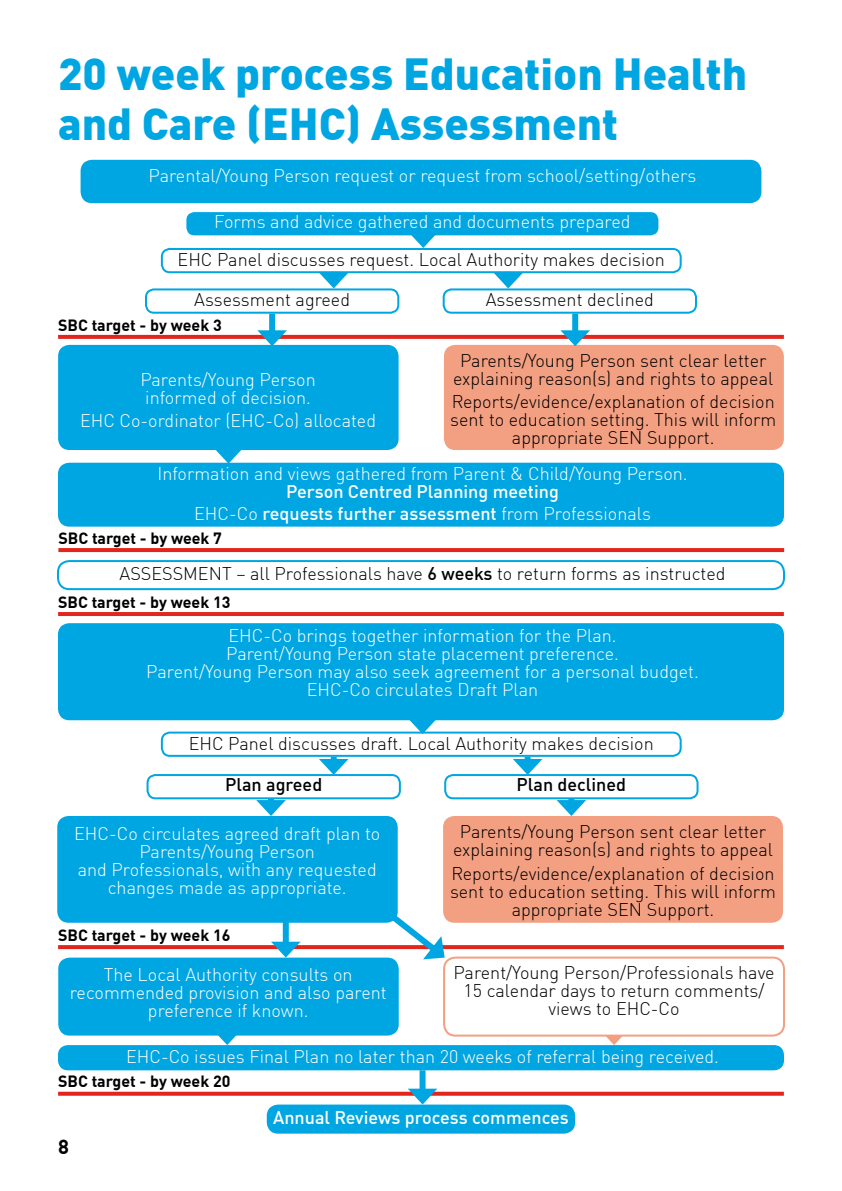
<style>
.page{position:relative;width:842px;height:1191px;background:#fff}
.page>*{position:absolute;margin:0;border:0;box-sizing:border-box;transform-origin:0 0}
.t1{font:900 44px/50px "DIN Offc";color:#00a6e2}
.t2{font:700 20px "DIN Offc";color:#000}
.t3{font:300 18px/18px "DIN Offc";color:#fff;text-align:center}
.t4{font:300 18px/18px "DIN Offc";color:#000;text-align:center}
.t5{font:500 18px/21.6px "DIN Offc";color:#fff;text-align:center}
.t6{font:500 18px "DIN Offc";color:#000}
.t7{font:700 16px "DIN Offc";color:#000}
.s1{font-weight:300}
.s2{font-weight:500}
</style>
<div class="page">
<div style="left:81px;top:160px;width:680px;height:43px;background:#00a6e2;border-radius:11px"></div>
<div style="left:186px;top:212px;width:472px;height:23px;background:#00a6e2;border-radius:8px"></div>
<div style="left:161px;top:248px;width:521px;height:25px;border:2px solid #00a6e2;border-radius:8px"></div>
<div style="left:161px;top:731px;width:521px;height:26px;border:2px solid #00a6e2;border-radius:8px"></div>
<div style="left:145px;top:288px;width:254px;height:26px;border:2px solid #00a6e2;border-radius:8px"></div>
<div style="left:443px;top:288px;width:254px;height:26px;border:2px solid #00a6e2;border-radius:8px"></div>
<svg style="left:58px;top:335px;width:726px;height:4px;background:#e22b23"></svg>
<div style="left:58px;top:345px;width:341px;height:105px;background:#00a6e2;border-radius:11px"></div>
<div style="left:444px;top:345px;width:340px;height:105px;background:#f39f82;border-radius:11px"></div>
<div style="left:58px;top:463px;width:726px;height:63px;background:#00a6e2;border-radius:11px"></div>
<svg style="left:58px;top:548px;width:726px;height:4px;background:#e22820"></svg>
<div style="left:57px;top:560px;width:728px;height:30px;border:2px solid #00a6e2;border-radius:11px"></div>
<hr style="left:58px;top:612px;width:726px;height:4px;background:#e2251d">
<div style="left:58px;top:623px;width:726px;height:97px;background:#00a6e2;border-radius:11px"></div>
<div style="left:147px;top:774px;width:254px;height:25px;border:2px solid #00a6e2;border-radius:8px"></div>
<div style="left:444px;top:774px;width:254px;height:25px;border:2px solid #00a6e2;border-radius:8px"></div>
<div style="left:57px;top:816px;width:341px;height:106px;background:#00a6e2;border-radius:11px"></div>
<div style="left:443px;top:816px;width:340px;height:106px;background:#f39f82;border-radius:11px"></div>
<svg style="left:58px;top:945px;width:726px;height:4px;background:#e22a22"></svg>
<div style="left:58px;top:957px;width:341px;height:78px;background:#00a6e2;border-radius:11px"></div>
<div style="left:58px;top:1045px;width:726px;height:25px;background:#00a6e2;border-radius:10px"></div>
<div style="left:267px;top:1104px;width:308px;height:29px;background:#00a6e2;border-radius:11px"></div>
<svg style="left:58px;top:1091px;width:726px;height:4px;background:#e74d46"></svg>
<div style="left:420px;top:1070px;width:6px;height:24px;background:#00a6e2"></div>
<svg style="left:408px;top:1088px;width:29px;height:16px"></svg>
<svg style="left:599px;top:1036px;width:30px;height:9px"></svg>
<svg style="left:212px;top:1035px;width:30px;height:10px"></svg>
<div style="left:283px;top:915px;width:6px;height:32px;background:#00a6e2"></div>
<svg style="left:271px;top:941px;width:30px;height:16px"></svg>
<svg style="left:366px;top:893px;width:79px;height:66px"></svg>
<div style="left:268px;top:798px;width:6px;height:7px;background:#00a6e2"></div>
<svg style="left:256px;top:800px;width:30px;height:16px"></svg>
<div style="left:568px;top:798px;width:6px;height:7px;background:#00a6e2"></div>
<svg style="left:557px;top:800px;width:29px;height:16px"></svg>
<div style="left:331px;top:757px;width:6px;height:7px;background:#00a6e2"></div>
<svg style="left:319px;top:759px;width:29px;height:16px"></svg>
<div style="left:525px;top:757px;width:6px;height:7px;background:#00a6e2"></div>
<svg style="left:513px;top:759px;width:29px;height:16px"></svg>
<svg style="left:408px;top:720px;width:29px;height:14px"></svg>
<svg style="left:214px;top:450px;width:29px;height:13px"></svg>
<div style="left:269px;top:314px;width:6px;height:22px;background:#00a6e2"></div>
<svg style="left:257px;top:330px;width:30px;height:15px"></svg>
<div style="left:572px;top:314px;width:6px;height:22px;background:#00a6e2"></div>
<svg style="left:560px;top:330px;width:30px;height:16px"></svg>
<svg style="left:493px;top:272px;width:30px;height:16px"></svg>
<svg style="left:319px;top:272px;width:29px;height:16px"></svg>
<svg style="left:408px;top:235px;width:30px;height:13px"></svg>
<div style="left:443px;top:956px;width:342px;height:80px;border:2px solid #f39f82;border-radius:11px"></div>
<h1 class="t1" style="left:58px;top:47px;width:691px">20 week process Education Health and Care (EHC) Assessment</h1>
<p class="t3" style="left:149px;top:166px;width:549px">Parental/Young Person request or request from school/setting/others</p>
<p class="t3" style="left:214px;top:213px;width:418px">Forms and advice gathered and documents prepared</p>
<p class="t4" style="left:178px;top:251px;width:489px">EHC Panel discusses request. Local Authority makes decision</p>
<p class="t4" style="left:194px;top:290px;width:157px">Assessment agreed</p>
<p class="t4" style="left:486px;top:290px;width:170px">Assessment declined</p>
<p class="t7" style="left:58px;top:314px;width:165px">SBC target - by week 3</p>
<p class="t3" style="left:140px;top:370px;width:177px;text-align:left">Parents/Young Person informed of decision.</p>
<p class="t3" style="left:80px;top:412px;width:297px">EHC Co-ordinator (EHC-Co) allocated</p>
<p class="t4" style="left:453px;top:351px;width:322px">Parents/Young Person sent clear letter explaining reason(s) and rights to appeal</p>
<p class="t4" style="left:450px;top:393px;width:328px">Reports/evidence/explanation of decision sent to education setting. This will inform appropriate SEN Support.</p>
<p class="t3" style="left:157px;top:464px;width:532px">Information and views gathered from Parent &amp; Child/Young Person.</p>
<p class="t5" style="left:194px;top:480px;width:458px">Person Centred Planning meeting<br><span class="s1">EHC-Co</span> requests further assessment <span class="s1">from Professionals</span></p>
<p class="t7" style="left:58px;top:527px;width:165px">SBC target - by week 7</p>
<p class="t4" style="left:120px;top:564px;width:607px">ASSESSMENT – all Professionals have <span class="s2">6 weeks</span> to return forms as instructed</p>
<p class="t7" style="left:58px;top:591px;width:174px">SBC target - by week 13</p>
<p class="t3" style="left:146px;top:626px;width:554px">EHC-Co brings together information for the Plan.<br>Parent/Young Person state placement preference.<br>Parent/Young Person may also seek agreement for a personal budget.<br>EHC-Co circulates Draft Plan</p>
<p class="t4" style="left:189px;top:734px;width:467px">EHC Panel discusses draft. Local Authority makes decision</p>
<p class="t6" style="left:225px;top:773px;width:99px">Plan agreed</p>
<p class="t6" style="left:517px;top:773px;width:111px">Plan declined</p>
<p class="t3" style="left:74px;top:824px;width:308px">EHC-Co circulates agreed draft plan to<br>Parents/Young Person<br>and Professionals, with any requested changes made as appropriate.</p>
<p class="t4" style="left:453px;top:822px;width:322px">Parents/Young Person sent clear letter explaining reason(s) and rights to appeal</p>
<p class="t4" style="left:450px;top:864px;width:328px">Reports/evidence/explanation of decision sent to education setting. This will inform appropriate SEN Support.</p>
<p class="t7" style="left:58px;top:924px;width:174px">SBC target - by week 16</p>
<p class="t3" style="left:70px;top:965px;width:318px">The Local Authority consults on recommended provision and also parent preference if known.</p>
<p class="t4" style="left:453px;top:963px;width:323px">Parent/Young Person/Professionals have<br>15 calendar days to return comments/ views to EHC-Co</p>
<p class="t3" style="left:126px;top:1047px;width:594px">EHC-Co issues Final Plan no later than 20 weeks of referral being received.</p>
<p class="t7" style="left:58px;top:1071px;width:174px">SBC target - by week 20</p>
<p class="t2" style="left:58px;top:1133px;width:12px">8</p>
<p class="t5" style="left:273px;top:1105px;width:297px">Annual Reviews process commences</p>
</div>
